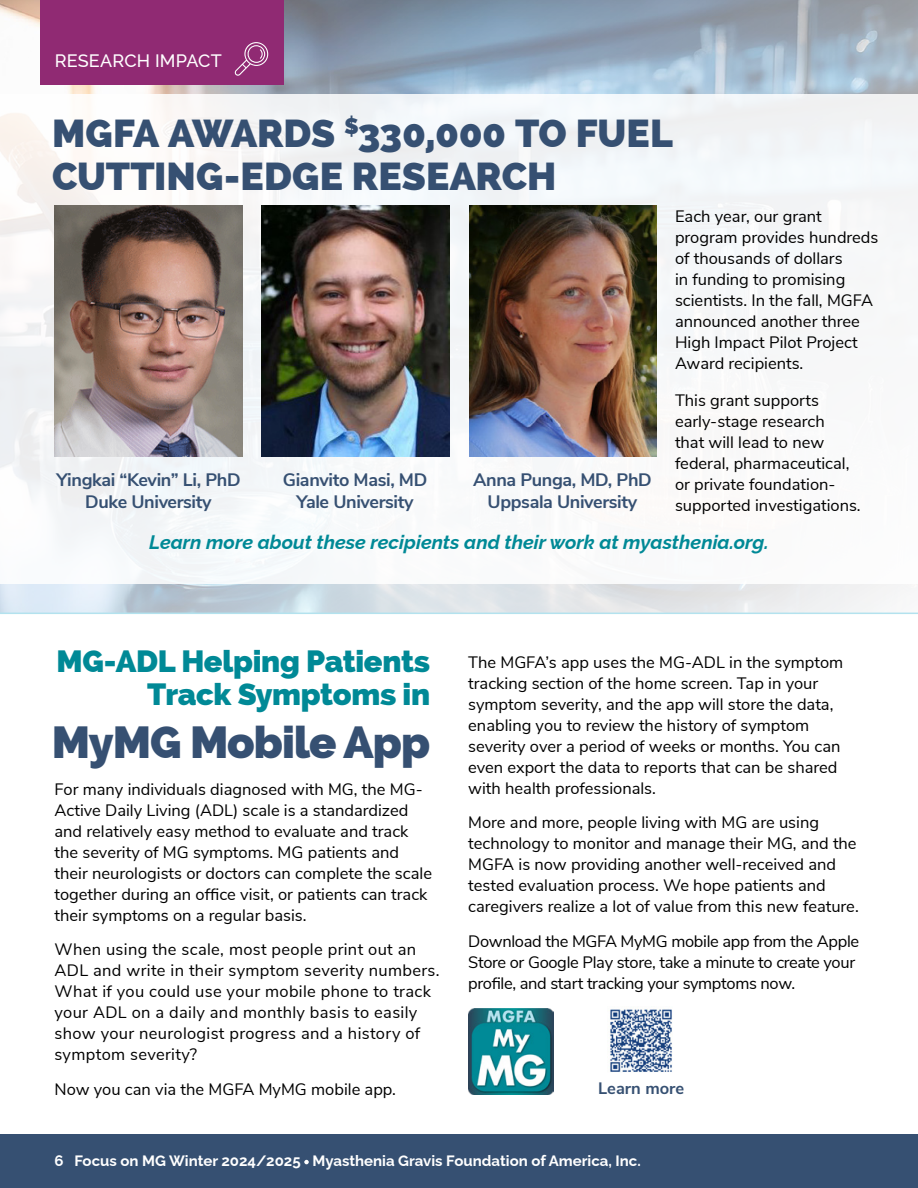
<style>
.page{position:relative;width:918px;height:1188px;background:#fff}
.page>*{position:absolute;margin:0;border:0;box-sizing:border-box;transform-origin:0 0}
.t1{font:800 45px "Raleway";letter-spacing:-.02em;color:#365072}
.t2{font:800 39px/43.5px "Raleway";letter-spacing:-.005em;color:#365072}
.t3{font:800 30.75px/32.5px "Raleway";letter-spacing:-.01em;color:#008996;text-align:right}
.t4{font:italic 700 19.5px "Raleway";color:#008996}
.t5{font:700 18px/21.6px "Nunito Sans";letter-spacing:-.02em;color:#365072;text-align:center}
.t6{font:500 18px "Raleway";letter-spacing:.01em;color:#fff}
.t7{font:16.5px/21px "Nunito Sans";color:#000}
.t8{font:16.5px/21px "Nunito Sans";letter-spacing:.02em;color:#000}
.t9{font:16.5px/21px "Nunito Sans";letter-spacing:-.02em;color:#000}
.t10{font:700 16.5px "Nunito Sans";color:#365072}
.t11{font:700 15px "Raleway";color:#fff}
</style>
<div class="page">
<hr style="left:917px;top:614px;width:1px;height:562px;background:#b56728">
<img style="left:0;top:0;width:918px;height:613px">
<hr style="left:917px;top:584px;width:1px;height:30px;background:#008996">
<div style="left:0;top:95px;width:918px;height:489px;background:#f7f8f9"></div>
<hr style="left:0;top:613px;width:918px;height:1px;background:#b3e2ee">
<img style="left:54px;top:206px;width:189px;height:251px">
<img style="left:261px;top:206px;width:189px;height:251px">
<img style="left:469px;top:206px;width:188px;height:251px">
<img style="left:468px;top:1008px;width:86px;height:86px">
<img style="left:610px;top:1009px;width:62px;height:63px">
<div style="left:41px;top:0;width:243px;height:84px;background:#902a73"></div>
<svg style="left:234px;top:42px;width:34px;height:34px"></svg>
<div style="left:0;top:1134px;width:918px;height:54px;background:#365072"></div>
<svg style="left:304px;top:1160px;width:5px;height:4px"></svg>
<p class="t6" style="left:55px;top:47px;width:169px">RESEARCH IMPACT</p>
<h2 class="t2" style="left:52px;top:112px;width:623px">MGFA AWARDS <sup>$</sup>330,000 TO FUEL<br>CUTTING-EDGE RESEARCH</h2>
<p class="t7" style="left:675px;top:205px;width:205px">Each year, our grant program provides hundreds of thousands of dollars<br>in funding to promising scientists. In the fall, MGFA announced another three<br>High Impact Pilot Project<br>Award recipients.</p>
<p class="t7" style="left:675px;top:389px;width:187px">This grant supports early-stage research<br>that will lead to new federal, pharmaceutical, or private foundation&shy;supported investigations.</p>
<p class="t5" style="left:56px;top:468px;width:186px">Yingkai “Kevin” Li, PhD<br>Duke University</p>
<p class="t5" style="left:283px;top:468px;width:146px">Gianvito Masi, MD<br>Yale University</p>
<p class="t5" style="left:473px;top:468px;width:180px">Anna Punga, MD, PhD<br>Uppsala University</p>
<p class="t4" style="left:149px;top:527px;width:621px">Learn more about these recipients and their work at myasthenia.org.</p>
<h3 class="t3" style="left:57px;top:645px;width:375px">MG-ADL Helping Patients<br>Track Symptoms in</h3>
<h1 class="t1" style="left:52px;top:716px;width:380px">MyMG Mobile App</h1>
<p class="t7" style="left:55px;top:777px;width:379px">For many individuals diagnosed with MG, the MG-Active Daily Living (ADL) scale is a standardized and relatively easy method to evaluate and track the severity of MG symptoms. MG patients and their neurologists or doctors can complete the scale together during an office visit, or patients can track their symptoms on a regular basis.</p>
<p class="t8" style="left:55px;top:938px;width:387px">When using the scale, most people print out an ADL and write in their symptom severity numbers.<br>What if you could use your mobile phone to track your ADL on a daily and monthly basis to easily show your neurologist progress and a history of symptom severity?</p>
<p class="t7" style="left:55px;top:1077px;width:343px">Now you can via the MGFA MyMG mobile app.</p>
<p class="t7" style="left:468px;top:650px;width:377px">The MGFA’s app uses the MG-ADL in the symptom tracking section of the home screen. Tap in your symptom severity, and the app will store the data, enabling you to review the history of symptom severity over a period of weeks or months. You can even export the data to reports that can be shared with health professionals.</p>
<p class="t7" style="left:468px;top:811px;width:392px">More and more, people living with MG are using technology to monitor and manage their MG, and the MGFA is now providing another well-received and tested evaluation process. We hope patients and caregivers realize a lot of value from this new feature.</p>
<p class="t9" style="left:468px;top:929px;width:393px">Download the MGFA MyMG mobile app from the Apple<br>Store or Google Play store, take a minute to create your profile, and start tracking your symptoms now.</p>
<p class="t10" style="left:598px;top:1077px;width:88px">Learn more</p>
<p class="t11" style="left:55px;top:1149px;width:588px">6 Focus on MG Winter 2024/2025 Myasthenia Gravis Foundation of America, Inc.</p>
</div>
